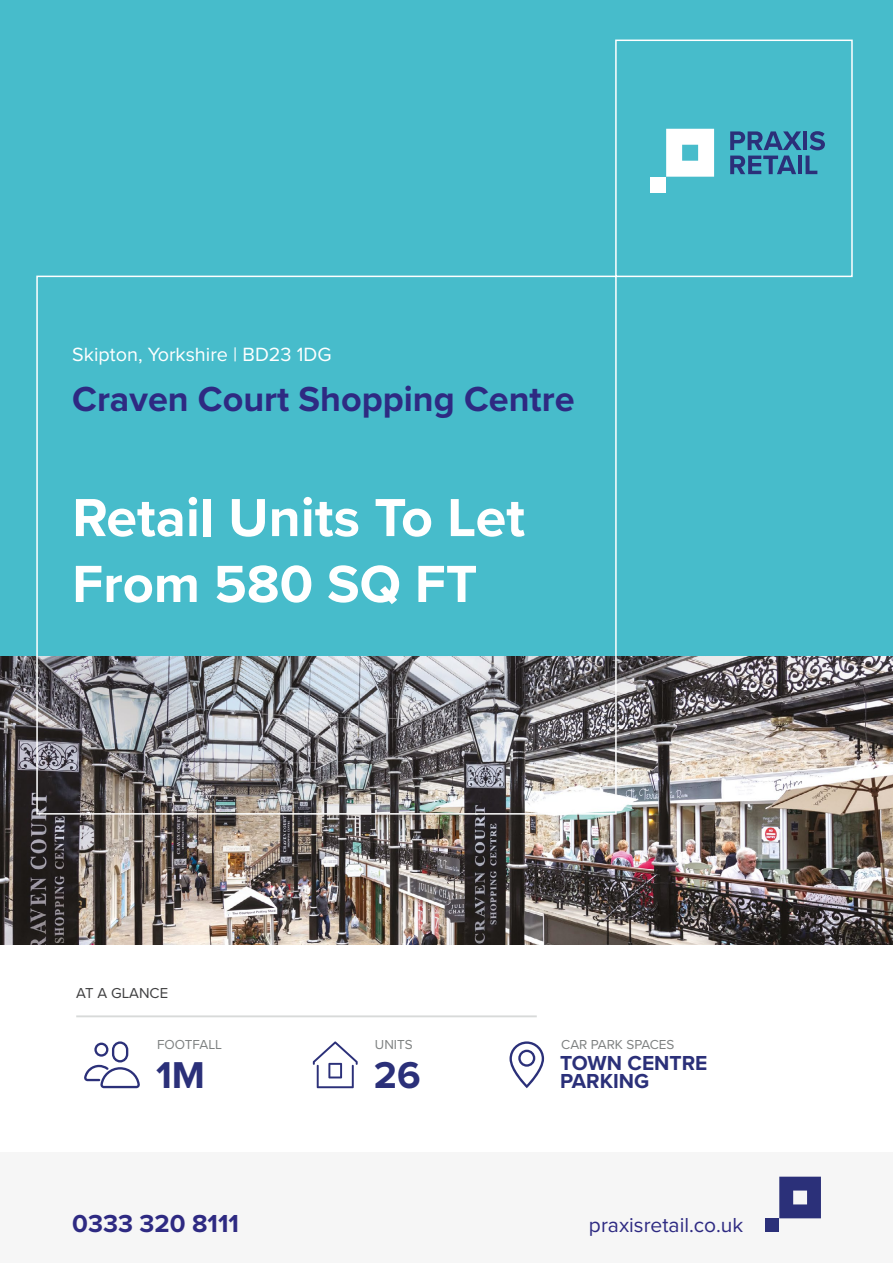
<style>
.page{position:relative;width:893px;height:1263px;background:#fff}
.page>*{position:absolute;margin:0;border:0;box-sizing:border-box;transform-origin:0 0}
.t1{font:700 55.5px "Proxima Nova";color:#fff}
.t2{font:700 54.15px "Proxima Nova";color:#fff}
.t3{font:700 38.7px "Proxima Nova";color:#2b3079}
.t4{font:700 36px "Proxima Nova";color:#2e2a82}
.t5{font:700 25.5px "Proxima Nova";color:#2e2a82}
.t6{font:21px "Proxima Nova";color:#2e2a82}
.t7{font:700 21px/18px "Proxima Nova";color:#2b3079}
.t8{font:19.8px "Proxima Nova";color:#fff}
.t9{font:14.85px "Proxima Nova";color:#3f3f40}
.t10{font:13.5px "Proxima Nova";color:#7e8181}
</style>
<div class="page">
<div style="left:0;top:1152px;width:893px;height:111px;background:#f6f6f6"></div>
<svg style="left:779px;top:1177px;width:42px;height:41px;background:#434788"></svg>
<div style="left:765px;top:1218px;width:14px;height:14px;background:#2b3079"></div>
<img style="left:0;top:656px;width:893px;height:289px">
<div style="left:0;top:0;width:893px;height:656px;background:#47bccb"></div>
<div style="left:615px;top:40px;width:238px;height:237px;border:2px solid #fff"></div>
<div style="left:36px;top:276px;width:581px;height:539px;border:2px solid #fff"></div>
<hr style="left:76px;top:1015px;width:461px;height:2px;background:#d8dad9">
<svg style="left:666px;top:129px;width:48px;height:48px;background:#e8f6f8"></svg>
<div style="left:650px;top:177px;width:16px;height:16px;background:#fff"></div>
<svg style="left:730px;top:131px;width:71px;height:19px"></svg>
<hr style="left:803px;top:131px;width:4px;height:19px;background:#2b3079">
<svg style="left:810px;top:131px;width:15px;height:19px"></svg>
<svg style="left:730px;top:156px;width:66px;height:18px"></svg>
<hr style="left:798px;top:156px;width:4px;height:18px;background:#2b3079">
<svg style="left:806px;top:156px;width:11px;height:18px"></svg>
<svg style="left:84px;top:1041px;width:56px;height:47px"></svg>
<svg style="left:313px;top:1041px;width:45px;height:47px"></svg>
<svg style="left:509px;top:1041px;width:35px;height:47px"></svg>
<h3 class="t8" style="left:72px;top:340px;width:261px">Skipton, Yorkshire | BD23 1DG</h3>
<h3 class="t4" style="left:72px;top:372px;width:504px">Craven Court Shopping Centre</h3>
<h1 class="t1" style="left:72px;top:476px;width:454px">Retail Units To Let</h1>
<h2 class="t2" style="left:72px;top:543px;width:407px">From 580 SQ FT</h2>
<p class="t9" style="left:76px;top:982px;width:93px">AT A GLANCE</p>
<p class="t10" style="left:157px;top:1035px;width:67px">FOOTFALL</p>
<p class="t10" style="left:375px;top:1035px;width:39px">UNITS</p>
<p class="t10" style="left:561px;top:1035px;width:115px">CAR PARK SPACES</p>
<h3 class="t3" style="left:156px;top:1046px;width:51px">1M</h3>
<h3 class="t3" style="left:374px;top:1046px;width:48px">26</h3>
<h3 class="t7" style="left:560px;top:1053px;width:149px">TOWN CENTRE<br>PARKING</h3>
<h3 class="t5" style="left:72px;top:1205px;width:168px">0333 320 8111</h3>
<h3 class="t6" style="left:589px;top:1209px;width:156px">praxisretail.co.uk</h3>
</div>
